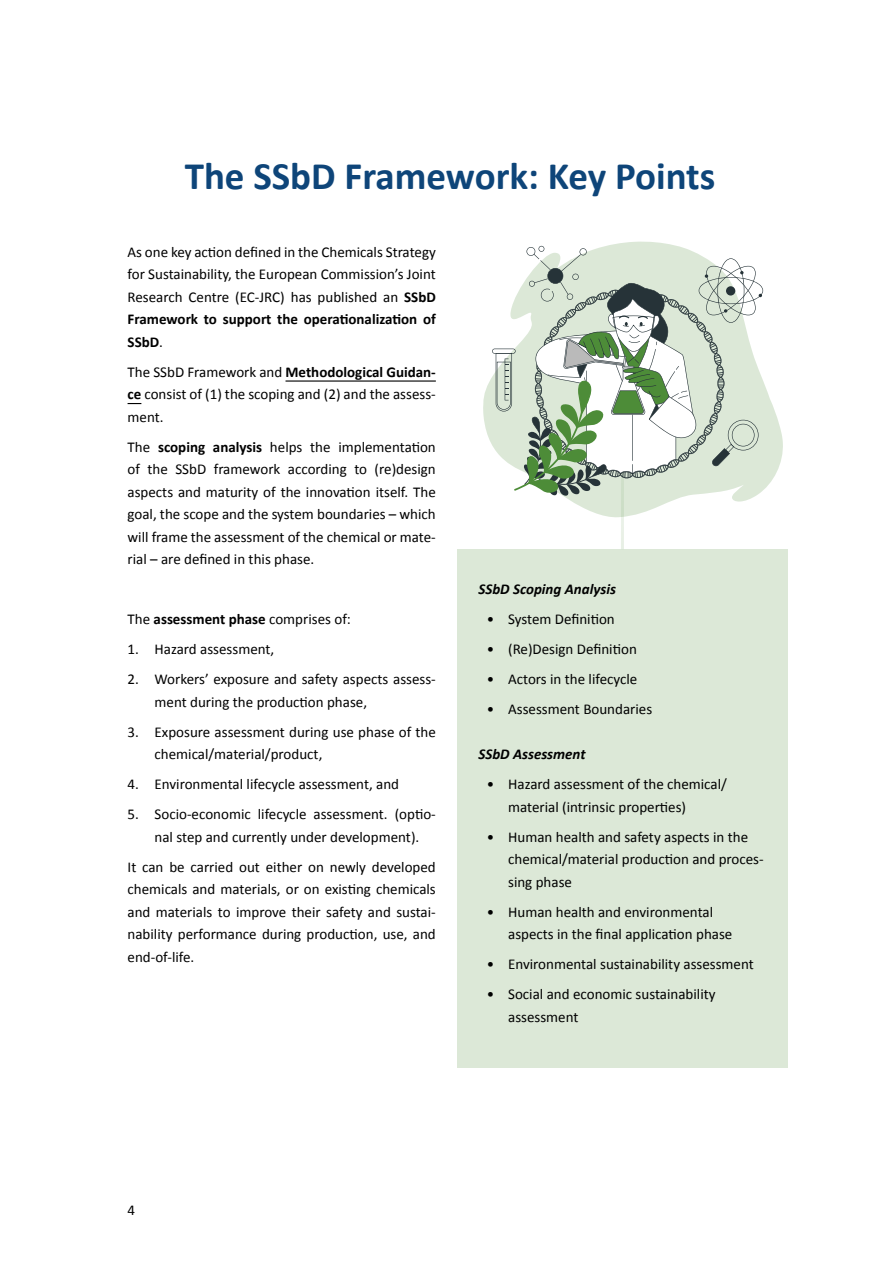
<style>
.page{position:relative;width:893px;height:1263px;background:#fff}
.page>*{position:absolute;margin:0;border:0;box-sizing:border-box;transform-origin:0 0}
.t1{font:700 39px "Calibri";color:#0e4579}
.t2{font:15px/22.5px "Calibri";color:#000}
.t3{font:italic 700 15px "Calibri";color:#000}
.s1{font-weight:700}
</style>
<div class="page">
<hr style="left:285px;top:380px;width:151px;height:2px;background:#000">
<svg style="left:128px;top:403px;width:13px;height:1px"></svg>
<hr style="left:621px;top:447px;width:3px;height:102px;background:#4d8b37">
<div style="left:457px;top:549px;width:330px;height:518px;background:#dce8d7"></div>
<svg style="left:483px;top:241px;width:300px;height:278px"></svg>
<svg style="left:492px;top:246px;width:271px;height:252px"></svg>
<h1 class="t1" style="left:185px;top:148px;width:532px">The SSbD Framework: Key Points</h1>
<p class="t2" style="left:128px;top:240px;width:310px;text-align:justify">As one key action defined in the Chemicals Strategy for Sustainability, the European Commission’s Joint Research Centre (EC-JRC) has published an <span class="s1">SSbD Framework to support the operationalization of SSbD</span>.</p>
<p class="t2" style="left:128px;top:360px;width:310px;text-align:justify">The SSbD Framework and <span class="s1">Methodological Guidan&shy;ce</span> consist of (1) the scoping and (2) and the assess&shy;ment.</p>
<p class="t2" style="left:128px;top:435px;width:310px;text-align:justify">The <span class="s1">scoping analysis</span> helps the implementation of the SSbD framework according to (re)design aspects and maturity of the innovation itself. The goal, the scope and the system boundaries – which will frame the assessment of the chemical or mate&shy;rial – are defined in this phase.</p>
<p class="t2" style="left:128px;top:607px;width:225px">The <span class="s1">assessment phase</span> comprises of:</p>
<p class="t2" style="left:128px;top:637px;width:148px">1. Hazard assessment,</p>
<p class="t2" style="left:155px;top:667px;width:283px;text-indent:-27px">2. Workers’ exposure and safety aspects assess&shy;ment during the production phase,</p>
<p class="t2" style="left:155px;top:720px;width:283px;text-indent:-27px">3. Exposure assessment during use phase of the chemical/material/product,</p>
<p class="t2" style="left:128px;top:772px;width:273px">4. Environmental lifecycle assessment, and</p>
<p class="t2" style="left:155px;top:802px;width:283px;text-indent:-27px">5. Socio-economic lifecycle assessment. (optio&shy;nal step and currently under development).</p>
<p class="t2" style="left:128px;top:855px;width:310px;text-align:justify">It can be carried out either on newly developed chemicals and materials, or on existing chemicals and materials to improve their safety and sustai&shy;nability performance during production, use, and end-of-life.</p>
<p class="t3" style="left:478px;top:580px;width:139px">SSbD Scoping Analysis</p>
<p class="t2" style="left:487px;top:607px;width:129px">• System Definition</p>
<p class="t2" style="left:487px;top:637px;width:151px">• (Re)Design Definition</p>
<p class="t2" style="left:487px;top:667px;width:152px">• Actors in the lifecycle</p>
<p class="t2" style="left:487px;top:697px;width:167px">• Assessment Boundaries</p>
<p class="t3" style="left:478px;top:745px;width:109px">SSbD Assessment</p>
<p class="t2" style="left:508px;top:772px;width:220px;text-indent:-21px">• Hazard assessment of the chemical/ material (intrinsic properties)</p>
<p class="t2" style="left:508px;top:825px;width:257px;text-indent:-21px">• Human health and safety aspects in the chemical/material production and proces&shy;sing phase</p>
<p class="t2" style="left:508px;top:900px;width:226px;text-indent:-21px">• Human health and environmental aspects in the final application phase</p>
<p class="t2" style="left:487px;top:952px;width:268px">• Environmental sustainability assessment</p>
<p class="t2" style="left:508px;top:982px;width:209px;text-indent:-21px">• Social and economic sustainability assessment</p>
<p class="t2" style="left:128px;top:1198px;width:9px">4</p>
</div>
